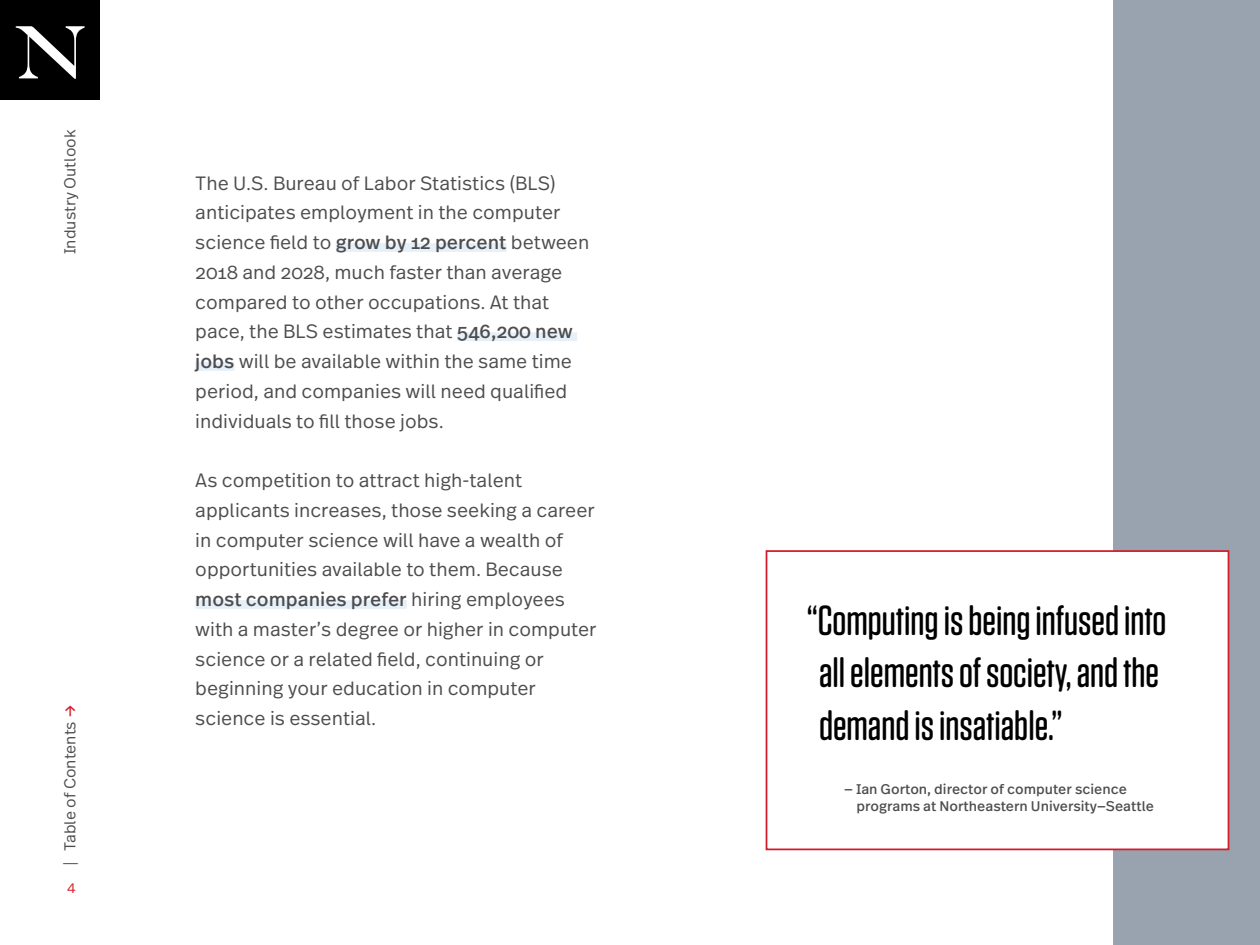
<style>
.page{position:relative;width:1260px;height:945px;background:#fff}
.page>*{position:absolute;margin:0;border:0;box-sizing:border-box;transform-origin:0 0}
.t1{font:500 42px/52.5px "Tungsten Rounded";color:#000}
.t2{font:300 19.25px/29.8px "Real Text Pro";color:#4d4d4f}
.t3{font:300 15.75px "Real Text Pro";color:#4d4d4f}
.t4{font:14px/17.5px "Real Text Pro";color:#4d4d4f}
.t5{font:300 14px "Real Head Pro";color:#d41b2c}
.s1{font-weight:400;color:#d41b2c}
.s2{font-weight:400}
</style>
<div class="page">
<div style="left:0;top:0;width:100px;height:100px;background:#000"></div>
<svg style="left:16px;top:26px;width:69px;height:53px"></svg>
<div style="left:336px;top:243px;width:171px;height:9px;background:#e6f0f8"></div>
<div style="left:457px;top:332px;width:120px;height:9px;background:#e6f0f8"></div>
<div style="left:195px;top:362px;width:39px;height:9px;background:#e6f0f8"></div>
<div style="left:195px;top:600px;width:212px;height:9px;background:#e6f0f8"></div>
<div style="left:1113px;top:0;width:147px;height:945px;background:#99a3b0"></div>
<div style="left:766px;top:550px;width:463px;height:300px;background:#fff;border:2px solid #d41b2c"></div>
<p class="t3" style="left:59px;top:254px;width:126px;rotate:-90deg">Industry Outlook</p>
<p class="t3" style="left:59px;top:866px;width:164px;rotate:-90deg">| Table of Contents <span class="s1">→</span></p>
<p class="t5" style="left:67px;top:879px;width:10px">4</p>
<p class="t2" style="left:195px;top:167px;width:396px">The U.S. Bureau of Labor Statistics (BLS) anticipates employment in the computer science field to <span class="s2">grow by 12 percent</span> between 2018 and 2028, much faster than average compared to other occupations. At that pace, the BLS estimates that <span class="s2">546,200 new jobs</span> will be available within the same time period, and companies will need qualified individuals to fill those jobs.</p>
<p class="t2" style="left:195px;top:465px;width:403px">As competition to attract high-talent applicants increases, those seeking a career in computer science will have a wealth of opportunities available to them. Because <span class="s2">most companies prefer</span> hiring employees with a master’s degree or higher in computer science or a related field, continuing or beginning your education in computer science is essential.</p>
<h1 class="t1" style="left:807px;top:594px;width:361px">“Computing is being infused into all elements of society, and the demand is insatiable.”</h1>
<p class="t4" style="left:856px;top:780px;width:299px;text-indent:-12px">— Ian Gorton, director of computer science programs at Northeastern University—Seattle</p>
</div>
